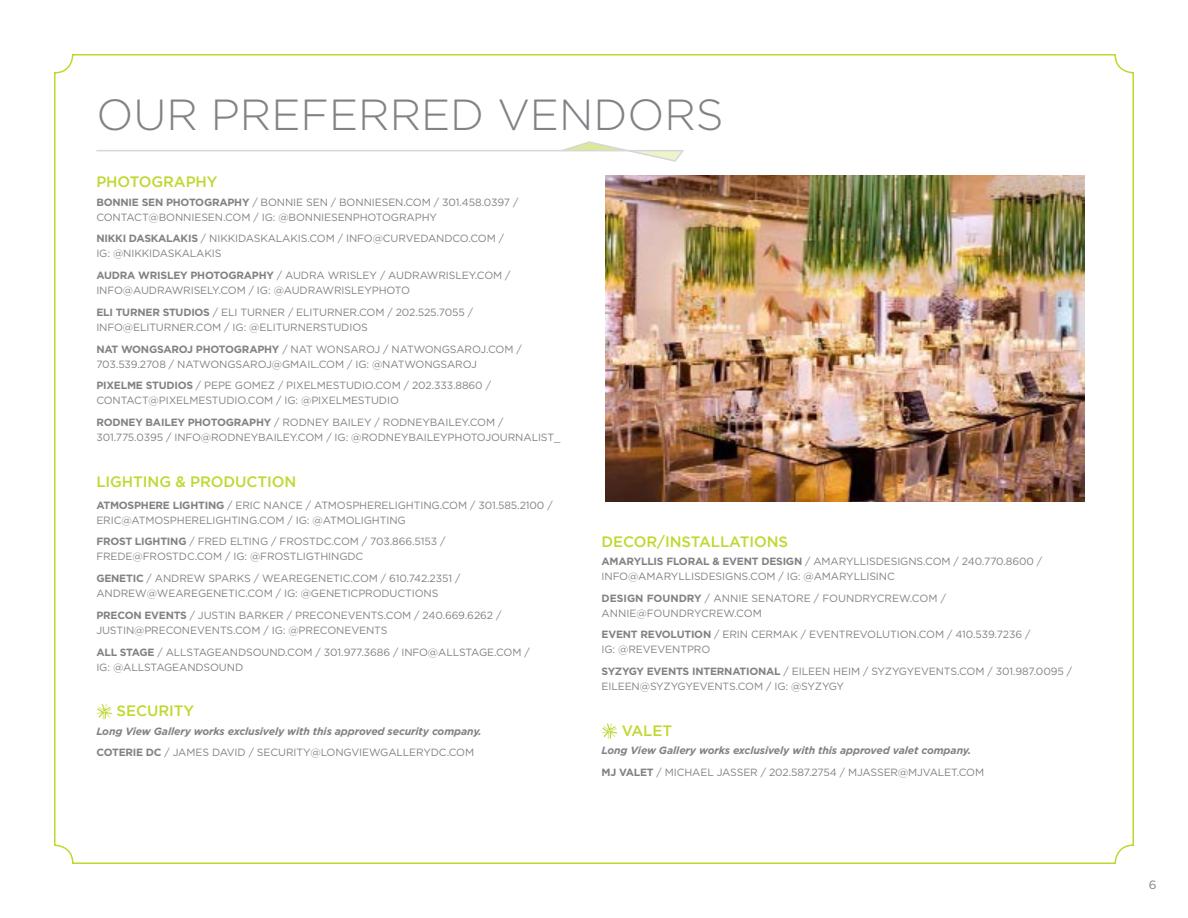
<style>
.page{position:relative;width:1188px;height:918px;background:#fff}
.page>*{position:absolute;margin:0;border:0;box-sizing:border-box;transform-origin:0 0}
.t1{font:300 43.5px "Gotham";color:#808285}
.t2{font:500 15px "Gotham";letter-spacing:-.005em;color:#c1d72f}
.t3{font:12px "Gotham";color:#808285}
.t4{font:10.5px/15px "Gotham";letter-spacing:-.01em;color:#808285}
.t5{font:italic 700 10.5px/21.8px "Gotham";letter-spacing:-.01em;color:#808285}
.s1{font-weight:700}
.s2{font-style:normal}
.s3{font-weight:400;font-style:normal}
</style>
<div class="page">
<svg style="left:96px;top:704px;width:16px;height:16px"></svg>
<svg style="left:601px;top:723px;width:16px;height:16px"></svg>
<img style="left:605px;top:176px;width:480px;height:325px">
<hr style="left:96px;top:150px;width:588px;height:1px;background:#d6d7d8">
<svg style="left:560px;top:141px;width:124px;height:21px"></svg>
<h1 class="t1" style="left:96px;top:87px;width:629px">OUR PREFERRED VENDORS</h1>
<h2 class="t2" style="left:96px;top:174px;width:123px">PHOTOGRAPHY</h2>
<p class="t4" style="left:96px;top:194px;width:424px"><span class="s1">BONNIE SEN PHOTOGRAPHY</span> / BONNIE SEN / BONNIESEN.COM / 301.458.0397 /<br>CONTACT@BONNIESEN.COM / IG: @BONNIESENPHOTOGRAPHY</p>
<p class="t4" style="left:96px;top:231px;width:409px"><span class="s1">NIKKI DASKALAKIS</span> / NIKKIDASKALAKIS.COM / INFO@CURVEDANDCO.COM /<br>IG: @NIKKIDASKALAKIS</p>
<p class="t4" style="left:96px;top:268px;width:416px"><span class="s1">AUDRA WRISLEY PHOTOGRAPHY</span> / AUDRA WRISLEY / AUDRAWRISLEY.COM /<br>INFO@AUDRAWRISELY.COM / IG: @AUDRAWRISLEYPHOTO</p>
<p class="t4" style="left:96px;top:305px;width:378px"><span class="s1">ELI TURNER STUDIOS</span> / ELI TURNER / ELITURNER.COM / 202.525.7055 /<br>INFO@ELITURNER.COM / IG: @ELITURNERSTUDIOS</p>
<p class="t4" style="left:96px;top:341px;width:427px"><span class="s1">NAT WONGSAROJ PHOTOGRAPHY</span> / NAT WONSAROJ / NATWONGSAROJ.COM /<br>703.539.2708 / NATWONGSAROJ@GMAIL.COM / IG: @NATWONGSAROJ</p>
<p class="t4" style="left:96px;top:378px;width:396px"><span class="s1">PIXELME STUDIOS</span> / PEPE GOMEZ / PIXELMESTUDIO.COM / 202.333.8860 /<br>CONTACT@PIXELMESTUDIO.COM / IG: @PIXELMESTUDIO</p>
<p class="t4" style="left:96px;top:415px;width:466px"><span class="s1">RODNEY BAILEY PHOTOGRAPHY</span> / RODNEY BAILEY / RODNEYBAILEY.COM /<br>301.775.0395 / INFO@RODNEYBAILEY.COM / IG: @RODNEYBAILEYPHOTOJOURNALIST_</p>
<h2 class="t2" style="left:96px;top:473px;width:202px">LIGHTING &amp; PRODUCTION</h2>
<p class="t4" style="left:96px;top:497px;width:458px"><span class="s1">ATMOSPHERE LIGHTING</span> / ERIC NANCE / ATMOSPHERELIGHTING.COM / 301.585.2100 /<br>ERIC@ATMOSPHERELIGHTING.COM / IG: @ATMOLIGHTING</p>
<p class="t4" style="left:96px;top:534px;width:351px"><span class="s1">FROST LIGHTING</span> / FRED ELTING / FROSTDC.COM / 703.866.5153 /<br>FREDE@FROSTDC.COM / IG: @FROSTLIGTHINGDC</p>
<p class="t4" style="left:96px;top:571px;width:366px"><span class="s1">GENETIC</span> / ANDREW SPARKS / WEAREGENETIC.COM / 610.742.2351 /<br>ANDREW@WEAREGENETIC.COM / IG: @GENETICPRODUCTIONS</p>
<p class="t4" style="left:96px;top:608px;width:407px"><span class="s1">PRECON EVENTS</span> / JUSTIN BARKER / PRECONEVENTS.COM / 240.669.6262 /<br>JUSTIN@PRECONEVENTS.COM / IG: @PRECONEVENTS</p>
<p class="t4" style="left:96px;top:644px;width:435px"><span class="s1">ALL STAGE</span> / ALLSTAGEANDSOUND.COM / 301.977.3686 / INFO@ALLSTAGE.COM /<br>IG: @ALLSTAGEANDSOUND</p>
<h2 class="t2" style="left:117px;top:703px;width:79px">SECURITY</h2>
<p class="t5" style="left:96px;top:720px;width:387px">Long View Gallery works exclusively with this approved security company.<br><span class="s2">COTERIE DC</span> <span class="s3">/ JAMES DAVID / SECURITY@LONGVIEWGALLERYDC.COM</span></p>
<h2 class="t2" style="left:602px;top:533px;width:188px">DECOR/INSTALLATIONS</h2>
<p class="t4" style="left:602px;top:553px;width:442px"><span class="s1">AMARYLLIS FLORAL &amp; EVENT DESIGN</span> / AMARYLLISDESIGNS.COM / 240.770.8600 /<br>INFO@AMARYLLISDESIGNS.COM / IG: @AMARYLLISINC</p>
<p class="t4" style="left:602px;top:590px;width:346px"><span class="s1">DESIGN FOUNDRY</span> / ANNIE SENATORE / FOUNDRYCREW.COM /<br>ANNIE@FOUNDRYCREW.COM</p>
<p class="t4" style="left:602px;top:627px;width:430px"><span class="s1">EVENT REVOLUTION</span> / ERIN CERMAK / EVENTREVOLUTION.COM / 410.539.7236 /<br>IG: @REVEVENTPRO</p>
<p class="t4" style="left:602px;top:664px;width:472px"><span class="s1">SYZYGY EVENTS INTERNATIONAL</span> / EILEEN HEIM / SYZYGYEVENTS.COM / 301.987.0095 /<br>EILEEN@SYZYGYEVENTS.COM / IG: @SYZYGY</p>
<h2 class="t2" style="left:622px;top:722px;width:52px">VALET</h2>
<p class="t5" style="left:602px;top:739px;width:384px">Long View Gallery works exclusively with this approved valet company.<br><span class="s2">MJ VALET</span> <span class="s3">/ MICHAEL JASSER / 202.587.2754 / MJASSER@MJVALET.COM</span></p>
<p class="t3" style="left:1149px;top:877px;width:9px">6</p>
</div>
